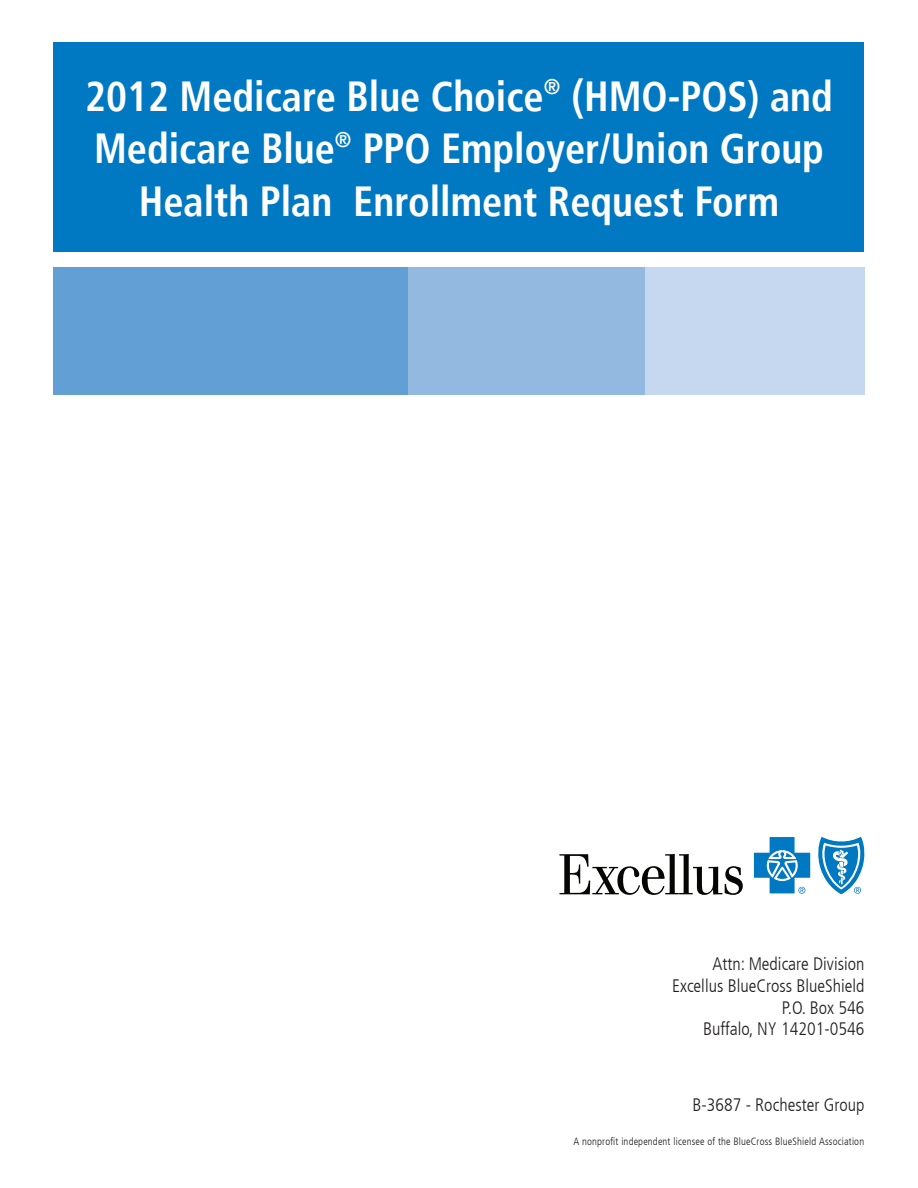
<style>
.page{position:relative;width:918px;height:1188px;background:#fff}
.page>*{position:absolute;margin:0;border:0;box-sizing:border-box;transform-origin:0 0}
.t1{font:700 condensed 42px/52.5px "Frutiger";color:#fff;text-align:center;scale:.96 1}
.t2{font:300 condensed 18px/21.6px "Frutiger";color:#231f20;text-align:right}
.t3{font:300 condensed 10.5px "Frutiger";letter-spacing:.015em;color:#231f20}
.s1{font-size:44.4px}
</style>
<div class="page">
<div style="left:54px;top:267px;width:354px;height:127px;background:#629fd5"></div>
<div style="left:610px;top:267px;width:254px;height:127px;background:#c6d8ef"></div>
<div style="left:408px;top:267px;width:237px;height:127px;background:#94b9e1"></div>
<div style="left:54px;top:42px;width:810px;height:210px;background:#0079c2"></div>
<svg style="left:560px;top:854px;width:183px;height:41px"></svg>
<svg style="left:754px;top:837px;width:56px;height:57px"></svg>
<svg style="left:818px;top:837px;width:47px;height:57px"></svg>
<p class="t1" style="left:85px;top:70px;width:780px">2012 Medicare Blue Choice<sup>®</sup> <span class="s1">(</span>HMO-POS) and<br>Medicare Blue<sup>®</sup> PPO Employer/Union Group<br>Health Plan Enrollment Request Form</p>
<p class="t2" style="left:672px;top:954px;width:194px">Attn: Medicare Division<br>Excellus BlueCross BlueShield<br>P.O. Box 546<br>Buffalo, NY 14201-0546</p>
<p class="t2" style="left:692px;top:1094px;width:173px">B-3687 - Rochester Group</p>
<p class="t3" style="left:574px;top:1135px;width:292px">A nonprofit independent licensee of the BlueCross BlueShield Association</p>
</div>
